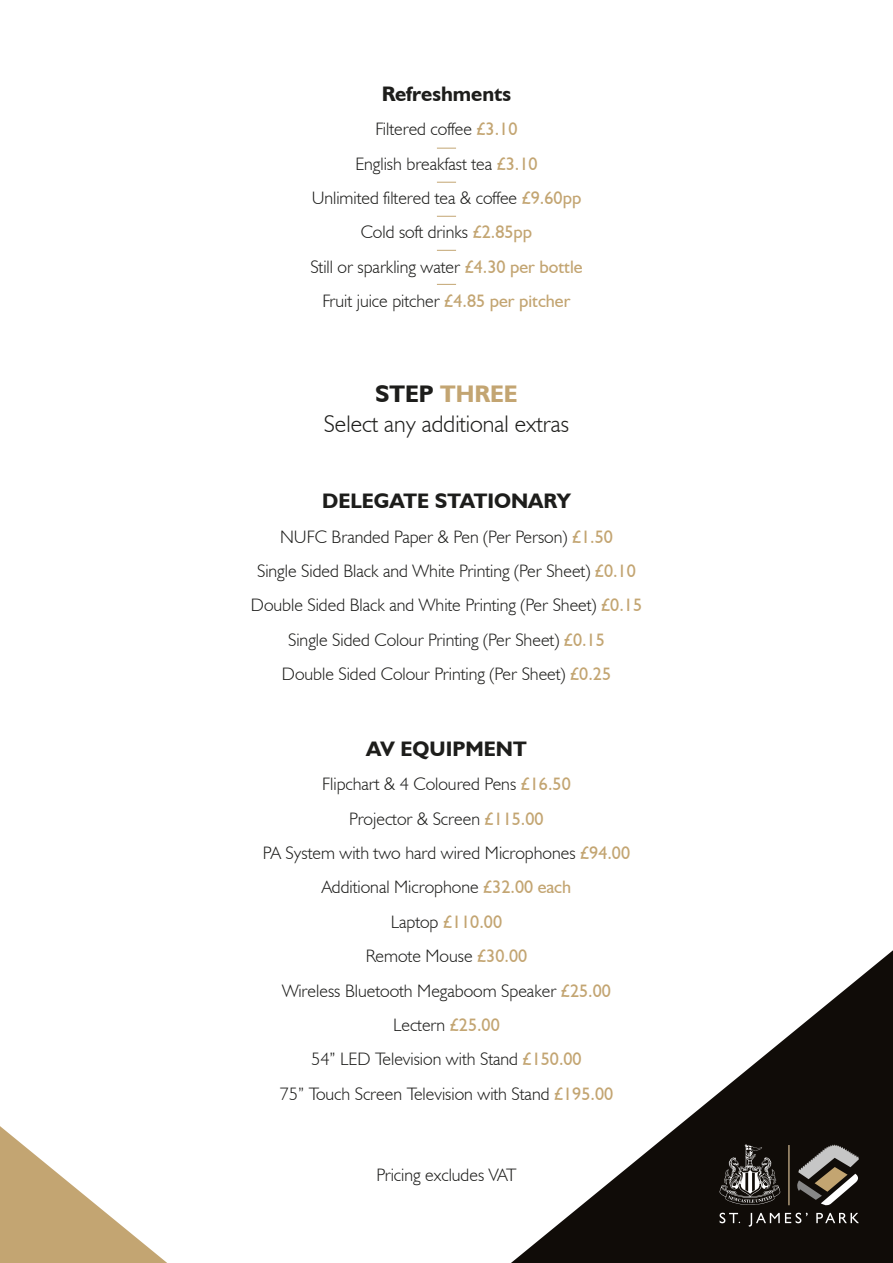
<style>
.page{position:relative;width:893px;height:1263px;background:#fff}
.page>*{position:absolute;margin:0;border:0;box-sizing:border-box;transform-origin:0 0}
.t1{font:300 24px/30px "Humanist 521 BT";color:#1d1d1b;text-align:center}
.t2{font:700 21px "Humanist 521 BT";color:#1d1d1b}
.t3{font:300 18px/34.3px "Humanist 521 BT";color:#1d1d1b;text-align:center}
.s1{font-weight:400;color:#c3a572}
.s2{font-weight:700}
.s3{font-weight:700;color:#c3a572}
</style>
<div class="page">
<svg style="left:0;top:1126px;width:167px;height:137px"></svg>
<svg style="left:511px;top:950px;width:382px;height:313px"></svg>
<svg style="left:797px;top:1144px;width:62px;height:63px;background:#5e5951"></svg>
<svg style="left:749px;top:1213px;width:59px;height:13px"></svg>
<svg style="left:816px;top:1213px;width:43px;height:10px"></svg>
<svg style="left:720px;top:1213px;width:20px;height:10px"></svg>
<hr style="left:788px;top:1145px;width:1px;height:60px;background:#cfb690">
<svg style="left:720px;top:1144px;width:60px;height:61px;background:#423f3c"></svg>
<svg style="left:437px;top:148px;width:19px;height:1px"></svg>
<svg style="left:437px;top:182px;width:19px;height:1px"></svg>
<svg style="left:437px;top:216px;width:19px;height:1px"></svg>
<svg style="left:437px;top:250px;width:19px;height:1px"></svg>
<svg style="left:437px;top:284px;width:19px;height:1px"></svg>
<p class="t2" style="left:382px;top:81px;width:131px">Refreshments</p>
<p class="t3" style="left:310px;top:112px;width:274px">Filtered coffee <span class="s1">£3.10<br></span>English breakfast tea <span class="s1">£3.10<br></span>Unlimited filtered tea &amp; coffee <span class="s1">£9.60pp<br></span>Cold soft drinks <span class="s1">£2.85pp<br></span>Still or sparkling water <span class="s1">£4.30 per bottle<br></span>Fruit juice pitcher <span class="s1">£4.85 per pitcher</span></p>
<h1 class="t1" style="left:324px;top:378px;width:247px"><span class="s2">STEP</span> <span class="s3">THREE<br></span>Select any additional extras</h1>
<p class="t2" style="left:322px;top:488px;width:250px">DELEGATE STATIONARY</p>
<p class="t3" style="left:251px;top:519px;width:393px">NUFC Branded Paper &amp; Pen (Per Person) <span class="s1">£1.50<br></span>Single Sided Black and White Printing (Per Sheet) <span class="s1">£0.10<br></span>Double Sided Black and White Printing (Per Sheet) <span class="s1">£0.15<br></span>Single Sided Colour Printing (Per Sheet) <span class="s1">£0.15<br></span>Double Sided Colour Printing (Per Sheet) <span class="s1">£0.25</span></p>
<p class="t2" style="left:366px;top:736px;width:162px">AV EQUIPMENT</p>
<p class="t3" style="left:263px;top:767px;width:369px">Flipchart &amp; 4 Coloured Pens <span class="s1">£16.50<br></span>Projector &amp; Screen <span class="s1">£115.00<br></span>PA System with two hard wired Microphones <span class="s1">£94.00<br></span>Additional Microphone <span class="s1">£32.00 each<br></span>Laptop <span class="s1">£110.00<br></span>Remote Mouse <span class="s1">£30.00<br></span>Wireless Bluetooth Megaboom Speaker <span class="s1">£25.00<br></span>Lectern <span class="s1">£25.00<br></span>54” LED Television with Stand <span class="s1">£150.00<br></span>75” Touch Screen Television with Stand <span class="s1">£195.00</span></p>
<p class="t3" style="left:376px;top:1157px;width:142px">Pricing excludes VAT</p>
</div>
